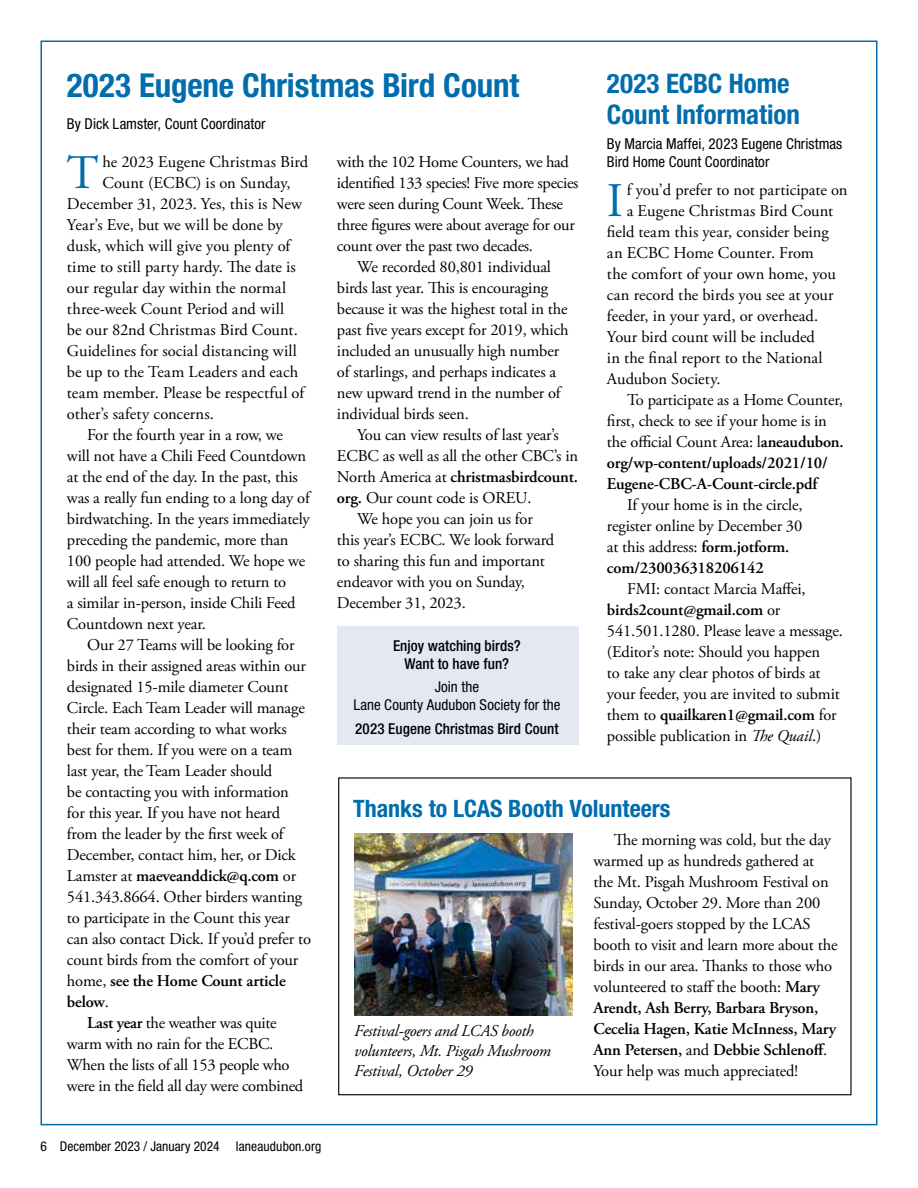
<style>
.page{position:relative;width:918px;height:1188px;background:#fff}
.page>*{position:absolute;margin:0;border:0;box-sizing:border-box;transform-origin:0 0}
.t1{font:48.15px "Adobe Garamond Pro";color:#006dad}
.t2{font:700 condensed 33px "Helvetica Neue LT Std";letter-spacing:-.005em;color:#006dad}
.t3{font:700 condensed 27px/31.5px "Helvetica Neue LT Std";letter-spacing:-.005em;color:#006dad}
.t4{font:700 condensed 24px "Helvetica Neue LT Std";color:#006dad}
.t5{font:16.5px/21px "Adobe Garamond Pro";letter-spacing:-.01em;color:#000}
.t6{font:600 16.5px "Adobe Garamond Pro";letter-spacing:-.01em;color:#000}
.t7{font:italic 16.5px/19.8px "Adobe Garamond Pro";letter-spacing:-.015em;color:#000}
.t8{font:16.5px "Adobe Garamond Pro";letter-spacing:.01em;color:#000}
.t9{font:condensed 15px/18px "Helvetica Neue LT Std";letter-spacing:.005em;color:#000}
.t10{font:500 condensed 15px/18px "Helvetica Neue LT Std";letter-spacing:.005em;color:#000;text-align:center}
.t11{font:condensed 13.5px "Helvetica Neue LT Std";color:#000}
.s1{font-weight:400}
.s2{font-weight:600}
.s3{font-style:italic}
</style>
<div class="page">
<div style="left:338px;top:777px;width:514px;height:318px;border:1px solid #000"></div>
<img style="left:355px;top:834px;width:217px;height:181px">
<div style="left:337px;top:626px;width:242px;height:119px;background:#e4e8f3"></div>
<h2 class="t2" style="left:67px;top:65px;width:454px">2023 Eugene Christmas Bird Count</h2>
<p class="t9" style="left:67px;top:114px;width:200px">By Dick Lamster, Count Coordinator</p>
<h1 class="t1" style="left:67px;top:144px;width:33px">T</h1>
<p class="t5" style="left:102px;top:152px;width:207px">he 2023 Eugene Christmas Bird</p>
<h3 class="t3" style="left:607px;top:67px;width:194px">2023 ECBC Home<br>Count Information</h3>
<p class="t9" style="left:607px;top:135px;width:237px">By Marcia Maffei, 2023 Eugene Christmas<br>Bird Home Count Coordinator</p>
<h1 class="t1" style="left:607px;top:172px;width:18px">I</h1>
<p class="t5" style="left:627px;top:180px;width:222px">f you’d prefer to not participate on</p>
<p class="t5" style="left:337px;top:152px;width:233px">with the 102 Home Counters, we had</p>
<p class="t5" style="left:337px;top:173px;width:243px">identified 133 species! Five more species</p>
<p class="t5" style="left:337px;top:194px;width:227px">were seen during Count Week. These</p>
<p class="t5" style="left:337px;top:215px;width:239px">three figures were about average for our</p>
<p class="t5" style="left:337px;top:236px;width:198px">count over the past two decades.</p>
<p class="t5" style="left:357px;top:257px;width:195px">We recorded 80,801 individual</p>
<p class="t5" style="left:337px;top:278px;width:213px">birds last year. This is encouraging</p>
<p class="t5" style="left:337px;top:299px;width:232px">because it was the highest total in the</p>
<p class="t5" style="left:337px;top:320px;width:233px">past five years except for 2019, which</p>
<p class="t5" style="left:337px;top:341px;width:224px">included an unusually high number</p>
<p class="t5" style="left:337px;top:362px;width:221px">of starlings, and perhaps indicates a</p>
<p class="t5" style="left:337px;top:383px;width:225px">new upward trend in the number of</p>
<p class="t5" style="left:337px;top:404px;width:133px">individual birds seen.</p>
<p class="t5" style="left:357px;top:425px;width:203px">You can view results of last year’s</p>
<p class="t5" style="left:337px;top:446px;width:243px">ECBC as well as all the other CBC’s in</p>
<p class="t6" style="left:337px;top:467px;width:243px"><span class="s1">North America at</span> christmasbirdcount.</p>
<p class="t5" style="left:337px;top:488px;width:196px"><span class="s2">org.</span> Our count code is OREU.</p>
<p class="t5" style="left:357px;top:509px;width:177px">We hope you can join us for</p>
<p class="t5" style="left:337px;top:530px;width:219px">this year’s ECBC. We look forward</p>
<p class="t5" style="left:337px;top:551px;width:210px">to sharing this fun and important</p>
<p class="t5" style="left:337px;top:572px;width:190px">endeavor with you on Sunday,</p>
<p class="t5" style="left:337px;top:593px;width:130px">December 31, 2023.</p>
<p class="t5" style="left:102px;top:173px;width:190px">Count (ECBC) is on Sunday,</p>
<p class="t5" style="left:67px;top:194px;width:237px">December 31, 2023. Yes, this is New</p>
<p class="t5" style="left:67px;top:215px;width:217px">Year’s Eve, but we will be done by</p>
<p class="t5" style="left:67px;top:236px;width:225px">dusk, which will give you plenty of</p>
<p class="t8" style="left:67px;top:257px;width:230px">time to still party hardy. The date is</p>
<p class="t8" style="left:67px;top:278px;width:221px">our regular day within the normal</p>
<p class="t5" style="left:67px;top:299px;width:219px">three-week Count Period and will</p>
<p class="t5" style="left:67px;top:320px;width:232px">be our 82nd Christmas Bird Count.</p>
<p class="t5" style="left:67px;top:341px;width:231px">Guidelines for social distancing will</p>
<p class="t5" style="left:67px;top:362px;width:233px">be up to the Team Leaders and each</p>
<p class="t5" style="left:67px;top:383px;width:239px">team member. Please be respectful of</p>
<p class="t5" style="left:67px;top:404px;width:148px">other’s safety concerns.</p>
<p class="t5" style="left:87px;top:425px;width:197px">For the fourth year in a row, we</p>
<p class="t5" style="left:67px;top:446px;width:241px">will not have a Chili Feed Countdown</p>
<p class="t5" style="left:67px;top:467px;width:232px">at the end of the day. In the past, this</p>
<p class="t5" style="left:67px;top:488px;width:244px">was a really fun ending to a long day of</p>
<p class="t5" style="left:67px;top:509px;width:244px">birdwatching. In the years immediately</p>
<p class="t5" style="left:67px;top:530px;width:223px">preceding the pandemic, more than</p>
<p class="t5" style="left:67px;top:551px;width:240px">100 people had attended. We hope we</p>
<p class="t5" style="left:67px;top:572px;width:221px">will all feel safe enough to return to</p>
<p class="t5" style="left:67px;top:593px;width:230px">a similar in-person, inside Chili Feed</p>
<p class="t5" style="left:67px;top:614px;width:140px">Countdown next year.</p>
<p class="t5" style="left:87px;top:635px;width:209px">Our 27 Teams will be looking for</p>
<p class="t5" style="left:67px;top:656px;width:241px">birds in their assigned areas within our</p>
<p class="t5" style="left:67px;top:677px;width:223px">designated 15-mile diameter Count</p>
<p class="t5" style="left:67px;top:698px;width:239px">Circle. Each Team Leader will manage</p>
<p class="t5" style="left:67px;top:719px;width:221px">their team according to what works</p>
<p class="t5" style="left:67px;top:740px;width:227px">best for them. If you were on a team</p>
<p class="t5" style="left:67px;top:761px;width:207px">last year, the Team Leader should</p>
<p class="t5" style="left:67px;top:782px;width:223px">be contacting you with information</p>
<p class="t5" style="left:67px;top:803px;width:215px">for this year. If you have not heard</p>
<p class="t5" style="left:67px;top:824px;width:218px">from the leader by the first week of</p>
<p class="t5" style="left:67px;top:845px;width:230px">December, contact him, her, or Dick</p>
<p class="t6" style="left:67px;top:866px;width:231px"><span class="s1">Lamster at</span> maeveanddick@q.com <span class="s1">or</span></p>
<p class="t5" style="left:67px;top:887px;width:237px">541.343.8664. Other birders wanting</p>
<p class="t5" style="left:67px;top:908px;width:224px">to participate in the Count this year</p>
<p class="t5" style="left:67px;top:929px;width:246px">can also contact Dick. If you’d prefer to</p>
<p class="t5" style="left:67px;top:950px;width:233px">count birds from the comfort of your</p>
<p class="t6" style="left:67px;top:971px;width:220px"><span class="s1">home,</span> see the Home Count article</p>
<p class="t6" style="left:67px;top:992px;width:43px">below<span class="s1">.</span></p>
<p class="t5" style="left:87px;top:1013px;width:191px"><span class="s2">Last year</span> the weather was quite</p>
<p class="t5" style="left:67px;top:1034px;width:208px">warm with no rain for the ECBC.</p>
<p class="t5" style="left:67px;top:1055px;width:224px">When the lists of all 153 people who</p>
<p class="t5" style="left:67px;top:1076px;width:238px">were in the field all day were combined</p>
<p class="t5" style="left:627px;top:201px;width:208px">a Eugene Christmas Bird Count</p>
<p class="t5" style="left:607px;top:222px;width:223px">field team this year, consider being</p>
<p class="t5" style="left:607px;top:243px;width:208px">an ECBC Home Counter. From</p>
<p class="t5" style="left:607px;top:264px;width:230px">the comfort of your own home, you</p>
<p class="t5" style="left:607px;top:285px;width:228px">can record the birds you see at your</p>
<p class="t5" style="left:607px;top:306px;width:213px">feeder, in your yard, or overhead.</p>
<p class="t5" style="left:607px;top:327px;width:210px">Your bird count will be included</p>
<p class="t5" style="left:607px;top:348px;width:217px">in the final report to the National</p>
<p class="t5" style="left:607px;top:369px;width:115px">Audubon Society.</p>
<p class="t5" style="left:627px;top:390px;width:217px">To participate as a Home Counter,</p>
<p class="t5" style="left:607px;top:411px;width:221px">first, check to see if your home is in</p>
<p class="t5" style="left:607px;top:432px;width:238px">the official Count Area: l<span class="s2">aneaudubon.</span></p>
<p class="t6" style="left:607px;top:453px;width:223px">org/wp-content/uploads/2021/10/</p>
<p class="t6" style="left:607px;top:474px;width:212px">Eugene-CBC-A-Count-circle.pdf</p>
<p class="t5" style="left:607px;top:495px;width:197px;text-indent:20px">If your home is in the circle, register online by December 30 at this address: <span class="s2">form.jotform. com/230036318206142</span></p>
<p class="t5" style="left:607px;top:579px;width:237px;text-indent:20px">FMI: contact Marcia Maffei, <span class="s2">birds2count@gmail.com</span> or 541.501.1280. Please leave a message. (Editor’s note: Should you happen<br>to take any clear photos of birds at your feeder, you are invited to submit them to <span class="s2">quailkaren1@gmail.com</span> for possible publication in <span class="s3">The Quail</span>.)</p>
<p class="t10" style="left:393px;top:637px;width:129px">Enjoy watching birds?<br>Want to have fun?</p>
<p class="t9" style="left:353px;top:678px;width:209px;text-align:center">Join the<br>Lane County Audubon Society for the</p>
<p class="t10" style="left:355px;top:719px;width:205px">2023 Eugene Christmas Bird Count</p>
<h3 class="t4" style="left:353px;top:794px;width:319px">Thanks to LCAS Booth Volunteers</h3>
<p class="t5" style="left:593px;top:830px;width:246px;text-indent:20px">The morning was cold, but the day warmed up as hundreds gathered at the Mt. Pisgah Mushroom Festival on Sunday, October 29. More than 200 festival-goers stopped by the LCAS booth to visit and learn more about the birds in our area. Thanks to those who volunteered to staff the booth: <span class="s2">Mary Arendt, Ash Berry, Barbara Bryson, Cecelia Hagen, Katie McInness, Mary Ann Petersen,</span> and <span class="s2">Debbie Schlenoff</span>.<br>Your help was much appreciated!</p>
<p class="t7" style="left:354px;top:1022px;width:198px">Festival-goers and LCAS booth volunteers, Mt. Pisgah Mushroom<br>Festival, October 29</p>
<p class="t11" style="left:40px;top:1138px;width:282px">6 December 2023 / January 2024 laneaudubon.org</p>
</div>
